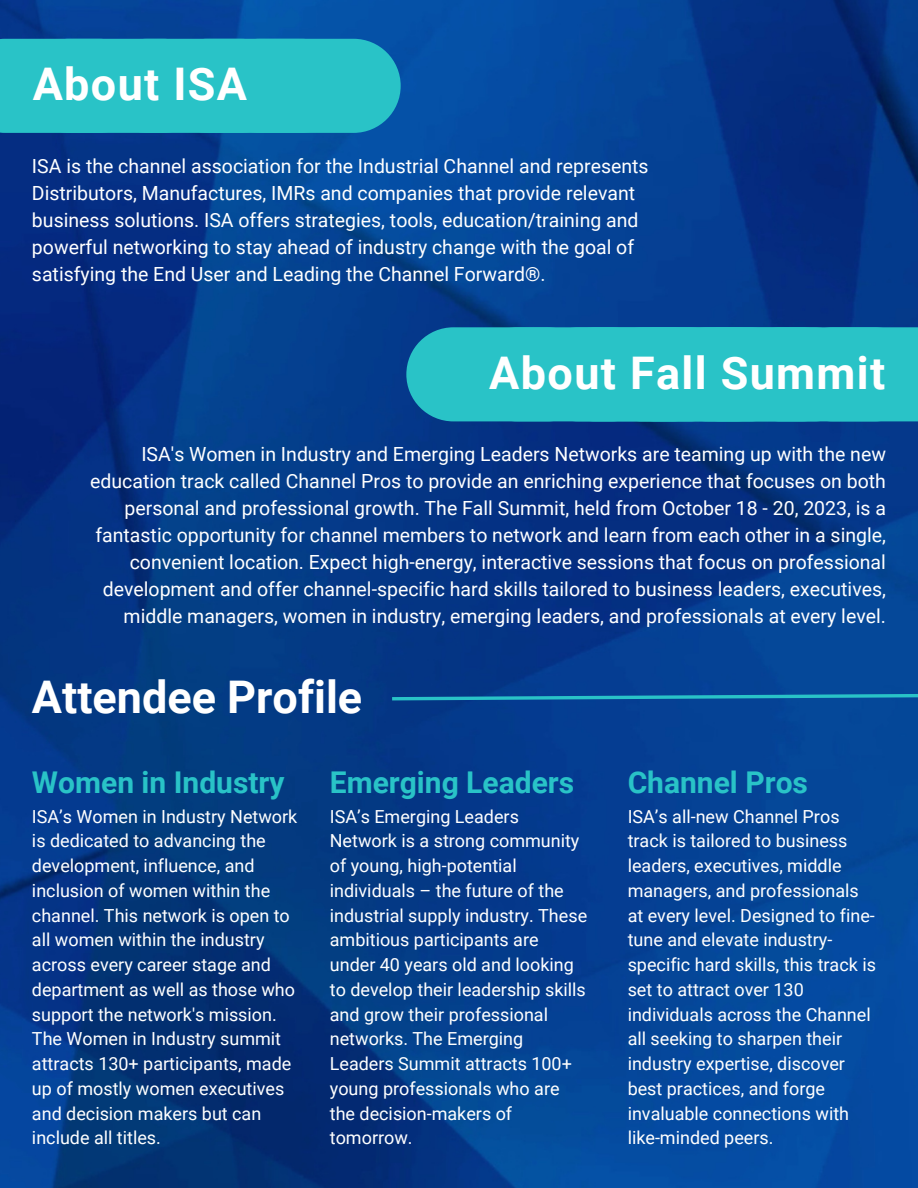
<style>
.page{position:relative;width:918px;height:1188px;background:#fff}
.page>*{position:absolute;margin:0;border:0;box-sizing:border-box;transform-origin:0 0}
.t1{font:700 45px "Roboto";letter-spacing:.03em;color:#fff}
.t2{font:700 45px "Roboto";color:#fff}
.t3{font:700 30px "Roboto";color:#29c3c7}
.t4{font:19.5px/27px "Roboto";color:#fff}
.t5{font:18px/24.8px "Roboto";color:#fff}
</style>
<div class="page">
<img style="left:0;top:0;width:918px;height:1188px">
<svg style="left:389px;top:692px;width:529px;height:10px;background:#106ba3"></svg>
<div style="left:0;top:39px;width:62px;height:94px;background:#29c3c7"></div>
<div style="left:22px;top:39px;width:188px;height:94px;background:#29c3c7;border-radius:47px"></div>
<div style="left:100px;top:39px;width:188px;height:94px;background:#29c3c7;border-radius:47px"></div>
<div style="left:160px;top:39px;width:188px;height:94px;background:#29c3c7;border-radius:47px"></div>
<div style="left:212px;top:39px;width:189px;height:94px;background:#29c3c7;border-radius:47px"></div>
<div style="left:406px;top:327px;width:189px;height:94px;background:#29c3c7;border-radius:47px"></div>
<div style="left:470px;top:327px;width:189px;height:94px;background:#29c3c7;border-radius:47px"></div>
<div style="left:531px;top:327px;width:189px;height:94px;background:#29c3c7;border-radius:47px"></div>
<div style="left:595px;top:327px;width:188px;height:94px;background:#29c3c7;border-radius:47px"></div>
<div style="left:743px;top:327px;width:175px;height:94px;background:#29c3c7"></div>
<p class="t1" style="left:33px;top:59px;width:216px">About ISA</p>
<p class="t4" style="left:32px;top:153px;width:618px">ISA is the channel association for the Industrial Channel and represents Distributors, Manufactures, IMRs and companies that provide relevant business solutions. ISA offers strategies, tools, education/training and powerful networking to stay ahead of industry change with the goal of satisfying the End User and Leading the Channel Forward®.</p>
<p class="t1" style="left:489px;top:347px;width:397px">About Fall Summit</p>
<p class="t4" style="left:90px;top:441px;width:797px;text-align:right">ISA's Women in Industry and Emerging Leaders Networks are teaming up with the new education track called Channel Pros to provide an enriching experience that focuses on both personal and professional growth. The Fall Summit, held from October 18 - 20, 2023, is a fantastic opportunity for channel members to network and learn from each other in a single, convenient location. Expect high-energy, interactive sessions that focus on professional development and offer channel-specific hard skills tailored to business leaders, executives, middle managers, women in industry, emerging leaders, and professionals at every level.</p>
<p class="t2" style="left:32px;top:672px;width:332px">Attendee Profile</p>
<p class="t3" style="left:32px;top:765px;width:254px">Women in Industry</p>
<p class="t5" style="left:32px;top:804px;width:267px">ISA’s Women in Industry Network is dedicated to advancing the development, influence, and inclusion of women within the channel. This network is open to all women within the industry across every career stage and department as well as those who support the network's mission.<br>The Women in Industry summit attracts 130+ participants, made up of mostly women executives and decision makers but can include all titles.</p>
<p class="t3" style="left:330px;top:765px;width:246px">Emerging Leaders</p>
<p class="t5" style="left:330px;top:804px;width:259px">ISA’s Emerging Leaders<br>Network is a strong community of young, high-potential individuals – the future of the industrial supply industry. These ambitious participants are under 40 years old and looking to develop their leadership skills and grow their professional networks. The Emerging<br>Leaders Summit attracts 100+ young professionals who are the decision-makers of tomorrow.</p>
<p class="t3" style="left:628px;top:765px;width:182px">Channel Pros</p>
<p class="t5" style="left:628px;top:804px;width:250px">ISA’s all-new Channel Pros track is tailored to business leaders, executives, middle managers, and professionals at every level. Designed to fine&shy;tune and elevate industry&shy;specific hard skills, this track is set to attract over 130 individuals across the Channel all seeking to sharpen their industry expertise, discover best practices, and forge invaluable connections with like-minded peers.</p>
</div>
